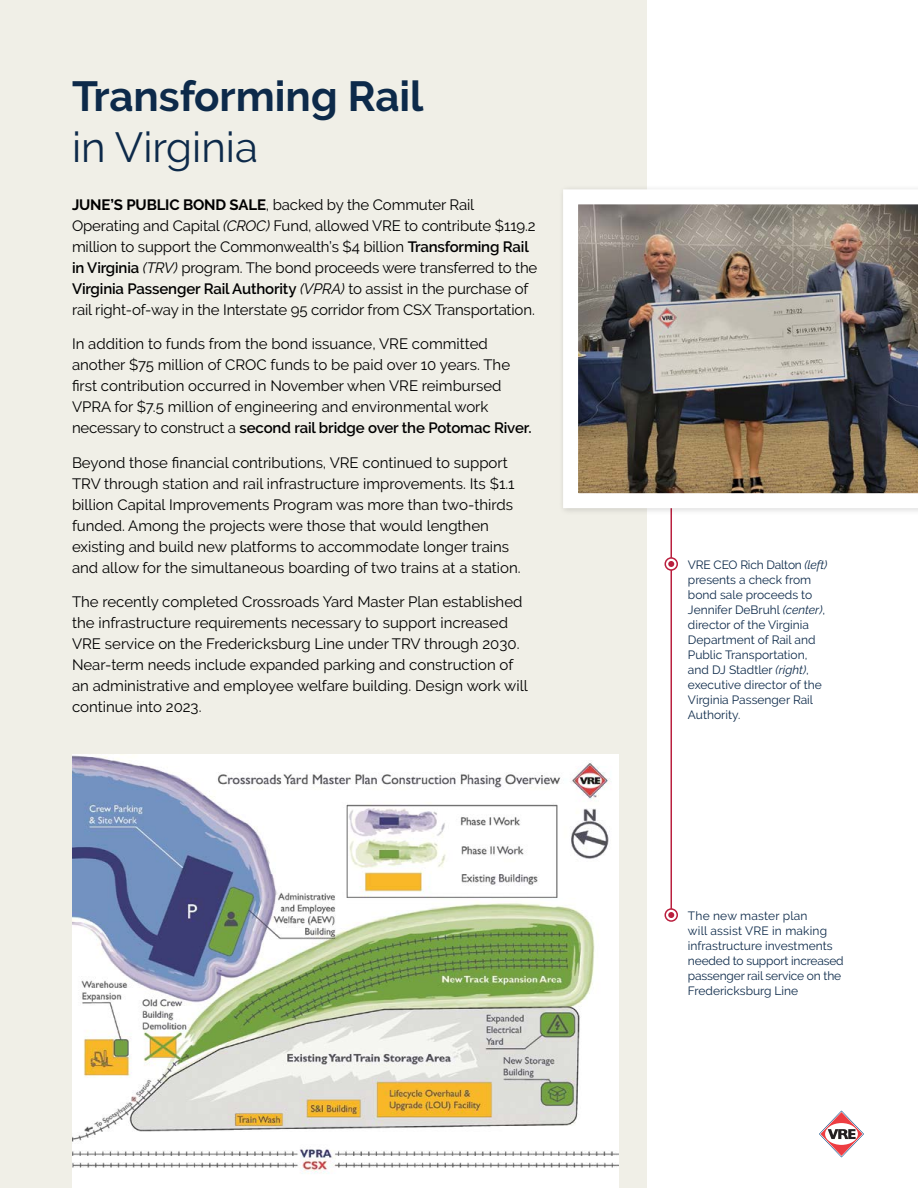
<style>
.page{position:relative;width:918px;height:1188px;background:#fff}
.page>*{position:absolute;margin:0;border:0;box-sizing:border-box;transform-origin:0 0}
.t1{font:700 42px "Raleway";color:#0d2a4a}
.t2{font:42px "Raleway";color:#0d2a4a}
.t3{font:15px/21px "Raleway";color:#000}
.t4{font:12px/15px "Raleway";color:#0d2a4a}
.s1{font-weight:700}
.s2{font-style:italic}
.s3{font-weight:600}
</style>
<div class="page">
<svg style="left:819px;top:1111px;width:45px;height:46px"></svg>
<div style="left:0;top:0;width:646px;height:1188px;background:#f0efe7"></div>
<div style="left:72px;top:754px;width:547px;height:434px;background:#fff"></div>
<img style="left:72px;top:754px;width:547px;height:420px">
<hr style="left:671px;top:487px;width:1px;height:432px;background:#ba1f3e">
<div style="left:665px;top:557px;width:13px;height:14px;border:2px solid #ba1f3e;border-radius:50%"></div>
<svg style="left:668px;top:561px;width:6px;height:6px"></svg>
<div style="left:665px;top:908px;width:13px;height:14px;border:2px solid #ba1f3e;border-radius:50%"></div>
<svg style="left:668px;top:912px;width:6px;height:6px"></svg>
<div style="left:558px;top:184px;width:360px;height:332px;background:#000;opacity:.15"></div>
<img style="left:563px;top:189px;width:355px;height:319px">
<h1 class="t1" style="left:72px;top:73px;width:353px">Transforming Rail</h1>
<h1 class="t2" style="left:72px;top:123px;width:187px">in Virginia</h1>
<p class="t3" style="left:72px;top:194px;width:467px"><span class="s1">JUNE’S PUBLIC BOND SALE</span>, backed by the Commuter Rail Operating and Capital <span class="s2">(CROC)</span> Fund, allowed VRE to contribute $119.2 million to support the Commonwealth’s $4 billion <span class="s3">Transforming Rail in Virginia</span> <span class="s2">(TRV)</span> program. The bond proceeds were transferred to the <span class="s3">Virginia Passenger Rail Authority</span> <span class="s2">(VPRA)</span> to assist in the purchase of rail right-of-way in the Interstate 95 corridor from CSX Transportation.</p>
<p class="t3" style="left:72px;top:334px;width:461px">In addition to funds from the bond issuance, VRE committed another $75 million of CROC funds to be paid over 10 years. The first contribution occurred in November when VRE reimbursed VPRA for $7.5 million of engineering and environmental work necessary to construct a <span class="s3">second rail bridge over the Potomac River.</span></p>
<p class="t3" style="left:72px;top:452px;width:450px">Beyond those financial contributions, VRE continued to support TRV through station and rail infrastructure improvements. Its $1.1 billion Capital Improvements Program was more than two-thirds funded. Among the projects were those that would lengthen existing and build new platforms to accommodate longer trains and allow for the simultaneous boarding of two trains at a station.</p>
<p class="t3" style="left:72px;top:592px;width:457px">The recently completed Crossroads Yard Master Plan established the infrastructure requirements necessary to support increased VRE service on the Fredericksburg Line under TRV through 2030.<br>Near-term needs include expanded parking and construction of an administrative and employee welfare building. Design work will continue into 2023.</p>
<p class="t4" style="left:688px;top:557px;width:141px">VRE CEO Rich Dalton <span class="s2">(left) </span>presents a check from bond sale proceeds to<br>Jennifer DeBruhl <span class="s2">(center)</span>, director of the Virginia<br>Department of Rail and<br>Public Transportation, and DJ Stadtler <span class="s2">(right)</span>, executive director of the<br>Virginia Passenger Rail<br>Authority.</p>
<p class="t4" style="left:688px;top:908px;width:157px">The new master plan<br>will assist VRE in making infrastructure investments needed to support increased passenger rail service on the<br>Fredericksburg Line</p>
</div>
